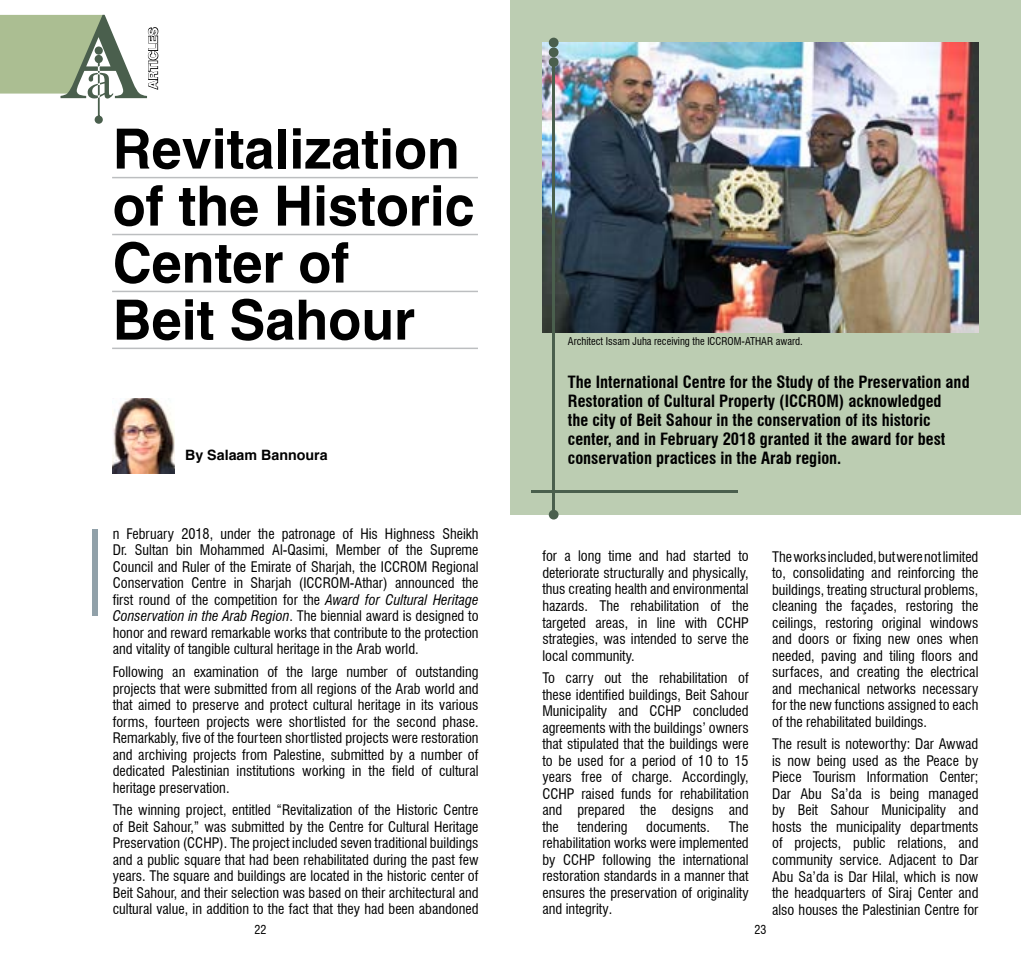
<style>
.page{position:relative;width:1021px;height:957px;background:#fff}
.page>*{position:absolute;margin:0;border:0;box-sizing:border-box;transform-origin:0 0}
.t1{font:123px "Kingthings Piquenmeex";color:#4a5f4d}
.t2{font:100 120px "Swiss 721 BT";color:#91a1a9;scale:1.5 1}
.t3{font:700 55.5px/57px "Switzerland";color:#000}
.t4{font:700 condensed 16.5px/19px "Swiss 721 BT";color:#000}
.t5{font:condensed 14.25px/16.5px "Swiss 721 BT";color:#000;text-align:justify}
.t6{font:700 14.25px "Switzerland";color:#000}
.t7{font:700 12.45px "Switzerland";color:#fff}
.t8{font:condensed 12px "Swiss 721 BT";color:#000}
.t9{font:condensed 10.5px "Swiss 721 BT";color:#000}
.s1{font-style:italic}
</style>
<div class="page">
<svg style="left:0;top:15px;width:104px;height:79px;background:#b8c8a2"></svg>
<svg style="left:147px;top:27px;width:12px;height:63px"></svg>
<hr style="left:112px;top:177px;width:366px;height:1px;background:#bcbec0">
<hr style="left:112px;top:234px;width:366px;height:1px;background:#bcbec0">
<hr style="left:112px;top:291px;width:366px;height:1px;background:#bcbec0">
<hr style="left:112px;top:348px;width:366px;height:1px;background:#bcbec0">
<img style="left:113px;top:399px;width:62px;height:75px">
<div style="left:510px;top:0;width:510px;height:514px;background:#bccdb2"></div>
<img style="left:542px;top:43px;width:436px;height:290px">
<hr style="left:552px;top:62px;width:2px;height:450px;background:#4a5f4d">
<hr style="left:531px;top:490px;width:207px;height:2px;background:#4a5f4d">
<div style="left:549px;top:38px;width:9px;height:9px;background:#4a5f4d;border-radius:50%"></div>
<div style="left:549px;top:510px;width:9px;height:9px;background:#4a5f4d;border-radius:50%"></div>
<div style="left:549px;top:47px;width:9px;height:10px;background:#4a5f4d;border-radius:50%"></div>
<div style="left:549px;top:57px;width:9px;height:10px;background:#4a5f4d;border-radius:50%"></div>
<h1 class="t1" style="left:60px;top:-13px;width:90px">A</h1>
<p class="t7" style="left:146px;top:89px;width:64px;rotate:-90deg">ARTICLES</p>
<h3 class="t3" style="left:113px;top:120px;width:363px">Revitalization of the Historic<br>Center of<br>Beit Sahour</h3>
<p class="t6" style="left:185px;top:446px;width:144px">By Salaam Bannoura</p>
<h2 class="t2" style="left:76px;top:500px;width:26px">I</h2>
<p class="t5" style="left:113px;top:525px;width:367px">n February 2018, under the patronage of His Highness Sheikh Dr. Sultan bin Mohammed Al-Qasimi, Member of the Supreme Council and Ruler of the Emirate of Sharjah, the ICCROM Regional Conservation Centre in Sharjah (ICCROM-Athar) announced the first round of the competition for the <span class="s1">Award for Cultural Heritage Conservation in the Arab Region</span>. The biennial award is designed to honor and reward remarkable works that contribute to the protection and vitality of tangible cultural heritage in the Arab world.</p>
<p class="t5" style="left:113px;top:663px;width:367px">Following an examination of the large number of outstanding projects that were submitted from all regions of the Arab world and that aimed to preserve and protect cultural heritage in its various forms, fourteen projects were shortlisted for the second phase.<br>Remarkably, five of the fourteen shortlisted projects were restoration and archiving projects from Palestine, submitted by a number of dedicated Palestinian institutions working in the field of cultural heritage preservation.</p>
<p class="t5" style="left:113px;top:802px;width:367px">The winning project, entitled “Revitalization of the Historic Centre of Beit Sahour,” was submitted by the Centre for Cultural Heritage Preservation (CCHP). The project included seven traditional buildings and a public square that had been rehabilitated during the past few years. The square and buildings are located in the historic center of Beit Sahour, and their selection was based on their architectural and cultural value, in addition to the fact that they had been abandoned</p>
<p class="t9" style="left:568px;top:335px;width:236px">Architect Issam Juha receiving the ICCROM-ATHAR award.</p>
<p class="t4" style="left:568px;top:373px;width:403px">The International Centre for the Study of the Preservation and Restoration of Cultural Property (ICCROM) acknowledged<br>the city of Beit Sahour in the conservation of its historic center, and in February 2018 granted it the award for best conservation practices in the Arab region.</p>
<p class="t5" style="left:542px;top:548px;width:208px">for a long time and had started to deteriorate structurally and physically, thus creating health and environmental hazards. The rehabilitation of the targeted areas, in line with CCHP strategies, was intended to serve the local community.</p>
<p class="t5" style="left:542px;top:670px;width:208px">To carry out the rehabilitation of these identified buildings, Beit Sahour Municipality and CCHP concluded agreements with the buildings’ owners that stipulated that the buildings were to be used for a period of 10 to 15 years free of charge. Accordingly, CCHP raised funds for rehabilitation and prepared the designs and the</p>
<p class="t5" style="left:542px;top:818px;width:208px;text-indent:186px">The rehabilitation works were implemented by CCHP following the international restoration standards in a manner that ensures the preservation of originality and integrity.</p>
<p class="t5" style="left:577px;top:818px;width:51px">tendering</p>
<p class="t5" style="left:646px;top:818px;width:65px">documents.</p>
<p class="t5" style="left:772px;top:548px;width:208px">The works included, but were not limited to, consolidating and reinforcing the buildings, treating structural problems, cleaning the façades, restoring the ceilings, restoring original windows and doors or fixing new ones when needed, paving and tiling floors and surfaces, and creating the electrical and mechanical networks necessary for the new functions assigned to each of the rehabilitated buildings.</p>
<p class="t5" style="left:772px;top:736px;width:208px">The result is noteworthy: Dar Awwad is now being used as the Peace by Piece Tourism Information Center; Dar Abu Sa’da is being managed by Beit Sahour Municipality and hosts the municipality departments of projects, public relations, and community service. Adjacent to Dar Abu Sa’da is Dar Hilal, which is now the headquarters of Siraj Center and also houses the Palestinian Centre for</p>
<p class="t8" style="left:254px;top:922px;width:13px">22</p>
<p class="t8" style="left:754px;top:922px;width:13px">23</p>
</div>
